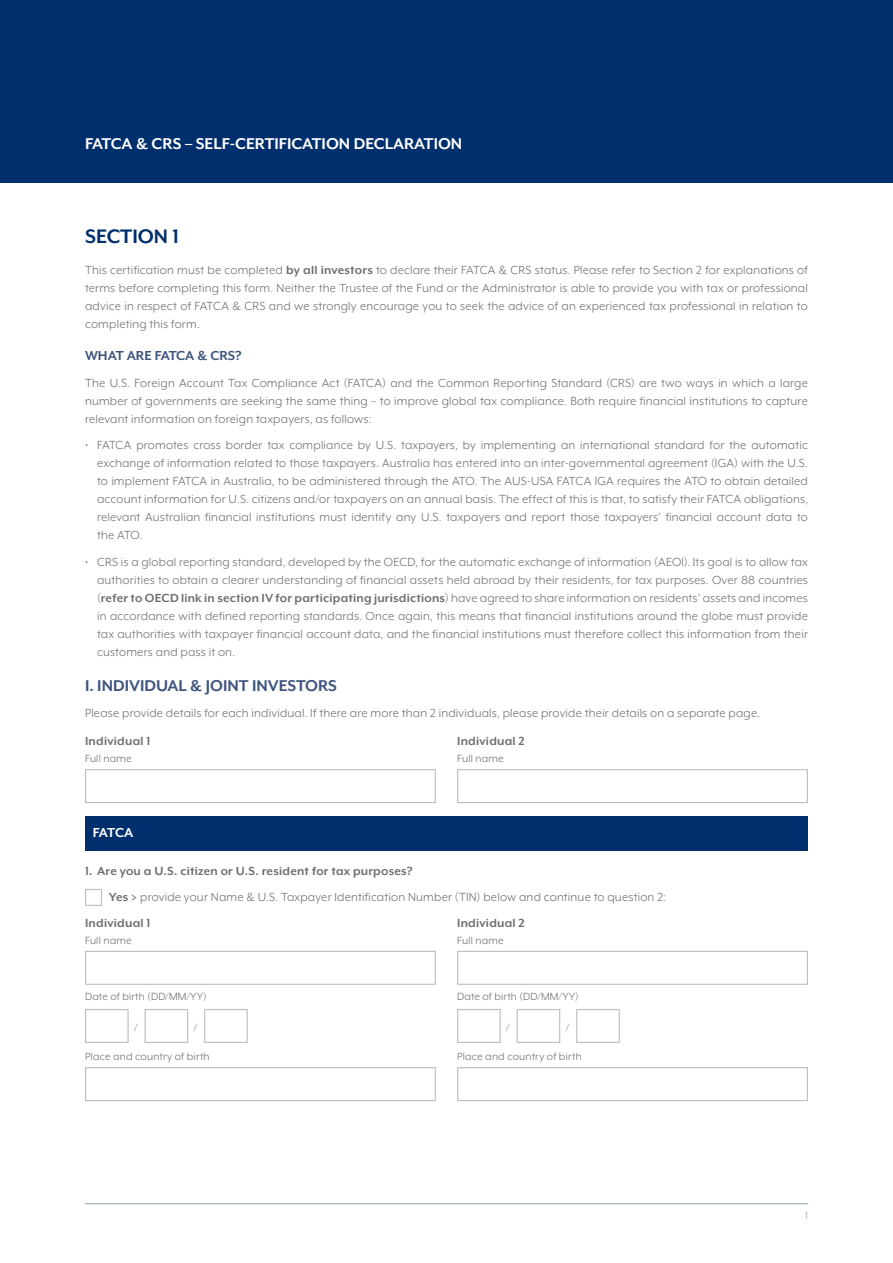
<style>
.page{position:relative;width:893px;height:1263px;background:#fff}
.page>*{position:absolute;margin:0;border:0;box-sizing:border-box;transform-origin:0 0}
.t1{font:700 22.5px "Mr Eaves XL Mod OT";color:#002f6e}
.t2{font:700 18px "Mr Eaves XL Mod OT";color:#fff}
.t3{font:700 18px "Mr Eaves XL Mod OT";color:#3e537d}
.t4{font:700 15px "Mr Eaves XL Mod OT";color:#3e537d}
.t5{font:700 15px "Mr Eaves XL Mod OT";letter-spacing:-.025em;color:#fff}
.t6{font:13.5px/18px "Mr Eaves XL Mod OT";letter-spacing:.015em;color:#6d6e71;text-align:justify}
.t7{font:700 13.5px "Mr Eaves XL Mod OT";letter-spacing:.02em;color:#6d6e71}
.t8{font:12px "Mr Eaves XL Mod OT";letter-spacing:.015em;color:#6d6e71}
.t9{font:12px "Mr Eaves XL Mod OT";color:#8d9fa5}
.s1{font-weight:700}
</style>
<div class="page">
<hr style="left:85px;top:1203px;width:723px;height:1px;background:#8d9fa5">
<div style="left:85px;top:816px;width:723px;height:34px;background:#002f6e"></div>
<div style="left:85px;top:951px;width:351px;height:34px;border:1px solid #bcbec0"></div>
<div style="left:85px;top:769px;width:351px;height:34px;border:1px solid #bcbec0"></div>
<div style="left:457px;top:951px;width:351px;height:34px;border:1px solid #bcbec0"></div>
<div style="left:457px;top:769px;width:351px;height:34px;border:1px solid #bcbec0"></div>
<div style="left:85px;top:889px;width:17px;height:17px;background:#fff;border:1px solid #bcbec0"></div>
<div style="left:85px;top:1067px;width:351px;height:34px;border:1px solid #bcbec0"></div>
<div style="left:457px;top:1067px;width:351px;height:34px;border:1px solid #bcbec0"></div>
<div style="left:85px;top:1009px;width:44px;height:34px;border:1px solid #bcbec0"></div>
<div style="left:457px;top:1009px;width:44px;height:34px;border:1px solid #bcbec0"></div>
<div style="left:145px;top:1009px;width:43px;height:34px;border:1px solid #bcbec0"></div>
<div style="left:517px;top:1009px;width:43px;height:34px;border:1px solid #bcbec0"></div>
<div style="left:204px;top:1009px;width:44px;height:34px;border:1px solid #bcbec0"></div>
<div style="left:576px;top:1009px;width:44px;height:34px;border:1px solid #bcbec0"></div>
<div style="left:0;top:0;width:893px;height:183px;background:#002f6e"></div>
<h2 class="t2" style="left:85px;top:134px;width:379px">FATCA &amp; CRS – SELF-CERTIFICATION DECLARATION</h2>
<h1 class="t1" style="left:85px;top:225px;width:96px">SECTION 1</h1>
<p class="t6" style="left:85px;top:261px;width:724px">This certification must be completed <span class="s1">by all investors</span> to declare their FATCA &amp; CRS status. Please refer to Section 2 for explanations of terms before completing this form. Neither the Trustee of the Fund or the Administrator is able to provide you with tax or professional advice in respect of FATCA &amp; CRS and we strongly encourage you to seek the advice of an experienced tax professional in relation to completing this form.</p>
<p class="t4" style="left:85px;top:348px;width:158px">WHAT ARE FATCA &amp; CRS?</p>
<p class="t6" style="left:85px;top:374px;width:724px">The U.S. Foreign Account Tax Compliance Act (FATCA) and the Common Reporting Standard (CRS) are two ways in which a large number of governments are seeking the same thing – to improve global tax compliance. Both require financial institutions to capture relevant information on foreign taxpayers, as follows:</p>
<p class="t6" style="left:97px;top:436px;width:712px;text-indent:-12px">• FATCA promotes cross border tax compliance by U.S. taxpayers, by implementing an international standard for the automatic exchange of information related to those taxpayers. Australia has entered into an inter-governmental agreement (IGA) with the U.S. to implement FATCA in Australia, to be administered through the ATO. The AUS-USA FATCA IGA requires the ATO to obtain detailed account information for U.S. citizens and/or taxpayers on an annual basis. The effect of this is that, to satisfy their FATCA obligations, relevant Australian financial institutions must identify any U.S. taxpayers and report those taxpayers’ financial account data to the ATO.</p>
<p class="t6" style="left:97px;top:553px;width:712px;text-indent:-12px">• CRS is a global reporting standard, developed by the OECD, for the automatic exchange of information (AEOI). Its goal is to allow tax authorities to obtain a clearer understanding of financial assets held abroad by their residents, for tax purposes. Over 88 countries (<span class="s1">refer to OECD link in section IV for participating jurisdictions</span>) have agreed to share information on residents’ assets and incomes in accordance with defined reporting standards. Once again, this means that financial institutions around the globe must provide tax authorities with taxpayer financial account data, and the financial institutions must therefore collect this information from their customers and pass it on.</p>
<h2 class="t3" style="left:85px;top:676px;width:253px">I. INDIVIDUAL &amp; JOINT INVESTORS</h2>
<p class="t6" style="left:85px;top:704px;width:676px">Please provide details for each individual. If there are more than 2 individuals, please provide their details on a separate page.</p>
<p class="t7" style="left:85px;top:734px;width:67px">Individual 1</p>
<p class="t8" style="left:85px;top:752px;width:48px">Full name</p>
<p class="t5" style="left:93px;top:825px;width:42px">FATCA</p>
<p class="t7" style="left:457px;top:734px;width:69px">Individual 2</p>
<p class="t8" style="left:457px;top:752px;width:48px">Full name</p>
<p class="t6" style="left:109px;top:857px;width:559px;line-height:26.7px;text-indent:-24px"><span class="s1">1. Are you a U.S. citizen or U.S. resident for tax purposes?<br>Yes</span> provide your Name &amp; U.S. Taxpayer Identification Number (TIN) below and continue to question 2:</p>
<p class="t7" style="left:85px;top:916px;width:67px">Individual 1</p>
<p class="t8" style="left:85px;top:934px;width:48px">Full name</p>
<p class="t7" style="left:457px;top:916px;width:69px">Individual 2</p>
<p class="t8" style="left:457px;top:934px;width:48px">Full name</p>
<p class="t8" style="left:85px;top:990px;width:123px">Date of birth (DD/MM/YY)</p>
<p class="t8" style="left:457px;top:990px;width:123px">Date of birth (DD/MM/YY)</p>
<p class="t8" style="left:134px;top:1021px;width:5px">/</p>
<p class="t8" style="left:194px;top:1021px;width:5px">/</p>
<p class="t8" style="left:506px;top:1021px;width:5px">/</p>
<p class="t8" style="left:566px;top:1021px;width:5px">/</p>
<p class="t8" style="left:85px;top:1050px;width:126px">Place and country of birth</p>
<p class="t8" style="left:457px;top:1050px;width:126px">Place and country of birth</p>
<p class="t9" style="left:805px;top:1209px;width:4px">1</p>
</div>
